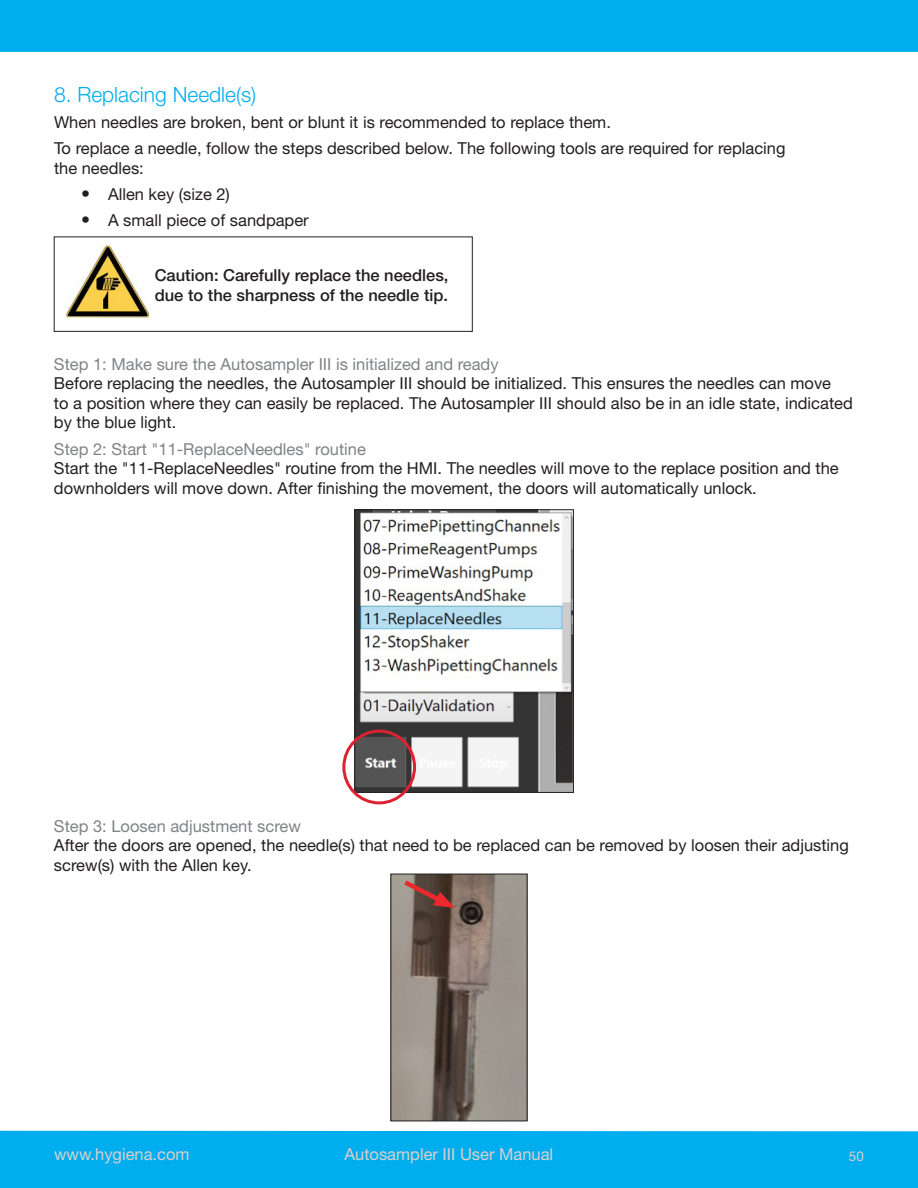
<style>
.page{position:relative;width:918px;height:1188px;background:#fff}
.page>*{position:absolute;margin:0;border:0;box-sizing:border-box;transform-origin:0 0}
.t1{font:300 21px "Helvetica Neue LT Pro";color:#00aeef}
.t2{font:16.5px/19.5px "Helvetica Neue LT Pro";color:#231f20}
.t3{font:16.5px "Helvetica Neue LT Pro";color:#808285}
.t4{font:500 16.5px/19.5px "Helvetica Neue LT Pro";color:#231f20}
.t5{font:16.5px "Helvetica Neue LT Pro";color:#dbcfcc}
.t6{font:13.5px "Helvetica Neue LT Pro";color:#dbcfcc}
.s1{font-size:18px}
</style>
<div class="page">
<div style="left:0;top:1131px;width:918px;height:57px;background:#00aeef"></div>
<div style="left:0;top:0;width:918px;height:52px;background:#00aeef"></div>
<img style="left:66px;top:245px;width:82px;height:72px">
<div style="left:54px;top:237px;width:418px;height:95px;border:1px solid #231f20"></div>
<img style="left:356px;top:511px;width:216px;height:280px">
<div style="left:354px;top:509px;width:220px;height:284px;border:1px solid #231f20"></div>
<div style="left:342px;top:730px;width:74px;height:74px;border:3px solid #db2230;border-radius:50%"></div>
<img style="left:393px;top:876px;width:132px;height:243px">
<div style="left:391px;top:874px;width:136px;height:247px;border:1px solid #231f20"></div>
<svg style="left:399px;top:876px;width:56px;height:32px;background:#80544d"></svg>
<p class="t1" style="left:54px;top:82px;width:204px">8. Replacing Needle(s)</p>
<p class="t2" style="left:54px;top:112px;width:558px">When needles are broken, bent or blunt it is recommended to replace them.</p>
<p class="t2" style="left:54px;top:138px;width:733px">To replace a needle, follow the steps described below. The following tools are required for replacing the needles:</p>
<p class="t2" style="left:81px;top:184px;width:150px"><span class="s1">•</span> Allen key (size 2)</p>
<p class="t2" style="left:81px;top:210px;width:229px"><span class="s1">•</span> A small piece of sandpaper</p>
<p class="t4" style="left:155px;top:265px;width:295px">Caution: Carefully replace the needles, due to the sharpness of the needle tip.</p>
<p class="t3" style="left:54px;top:354px;width:446px">Step 1: Make sure the Autosampler III is initialized and ready</p>
<p class="t2" style="left:54px;top:373px;width:800px">Before replacing the needles, the Autosampler III should be initialized. This ensures the needles can move<br>to a position where they can easily be replaced. The Autosampler III should also be in an idle state, indicated by the blue light.</p>
<p class="t3" style="left:54px;top:438px;width:314px">Step 2: Start "11-ReplaceNeedles" routine</p>
<p class="t2" style="left:54px;top:458px;width:786px">Start the "11-ReplaceNeedles" routine from the HMI. The needles will move to the replace position and the downholders will move down. After finishing the movement, the doors will automatically unlock.</p>
<p class="t3" style="left:54px;top:816px;width:248px">Step 3: Loosen adjustment screw</p>
<p class="t2" style="left:54px;top:835px;width:796px">After the doors are opened, the needle(s) that need to be replaced can be removed by loosen their adjusting screw(s) with the Allen key.</p>
<p class="t5" style="left:54px;top:1144px;width:137px">www.hygiena.com</p>
<p class="t5" style="left:345px;top:1144px;width:210px">Autosampler III User Manual</p>
<p class="t6" style="left:849px;top:1147px;width:17px">50</p>
</div>
